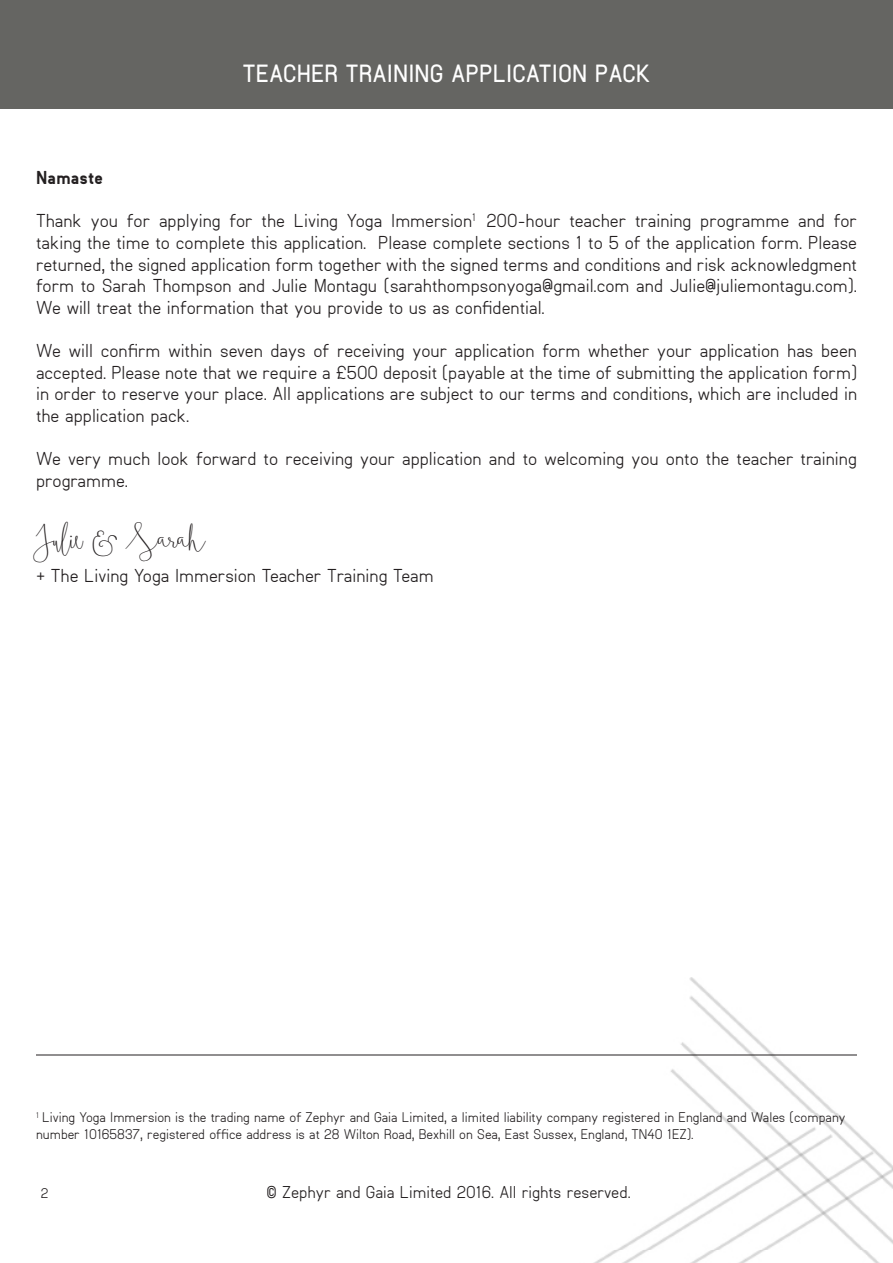
<style>
.page{position:relative;width:893px;height:1263px;background:#fff}
.page>*{position:absolute;margin:0;border:0;box-sizing:border-box;transform-origin:0 0}
.t1{font:43.5px "Boho Script";color:#231f20}
.t2{font:600 24px "Manifold CF";color:#fff}
.t3{font:18px/21.6px "Manifold CF";color:#231f20;text-align:justify}
.t4{font:700 18px "Manifold CF";color:#231f20}
.t5{font:16.5px "Manifold CF";color:#231f20}
.t6{font:13.5px/16.2px "Manifold CF";color:#231f20}
</style>
<div class="page">
<div style="left:0;top:0;width:893px;height:108px;background:#656562"></div>
<img style="left:536px;top:977px;width:357px;height:286px">
<hr style="left:36px;top:1054px;width:821px;height:1px;background:#231f20">
<h2 class="t2" style="left:243px;top:60px;width:409px">TEACHER TRAINING APPLICATION PACK</h2>
<p class="t4" style="left:36px;top:167px;width:69px">Namaste</p>
<p class="t3" style="left:36px;top:211px;width:823px">Thank you for applying for the Living Yoga Immersion<sup>1</sup> 200-hour teacher training programme and for taking the time to complete this application. Please complete sections 1 to 5 of the application form. Please returned, the signed application form together with the signed terms and conditions and risk acknowledgment form to Sarah Thompson and Julie Montagu (sarahthompsonyoga@gmail.com and Julie@juliemontagu.com).<br>We will treat the information that you provide to us as confidential.</p>
<p class="t3" style="left:36px;top:341px;width:823px">We will confirm within seven days of receiving your application form whether your application has been accepted. Please note that we require a £500 deposit (payable at the time of submitting the application form) in order to reserve your place. All applications are subject to our terms and conditions, which are included in the application pack.</p>
<p class="t3" style="left:36px;top:449px;width:822px">We very much look forward to receiving your application and to welcoming you onto the teacher training programme.</p>
<p class="t1" style="left:36px;top:516px;width:171px">Julie &amp; Sarah</p>
<p class="t3" style="left:36px;top:566px;width:399px">+ The Living Yoga Immersion Teacher Training Team</p>
<p class="t6" style="left:36px;top:1110px;width:811px"><sup>1</sup> Living Yoga Immersion is the trading name of Zephyr and Gaia Limited, a limited liability company registered in England and Wales (company number 10165837, registered office address is at 28 Wilton Road, Bexhill on Sea, East Sussex, England, TN40 1EZ).</p>
<p class="t6" style="left:41px;top:1185px;width:9px">2</p>
<p class="t5" style="left:267px;top:1180px;width:365px">© Zephyr and Gaia Limited 2016. All rights reserved.</p>
</div>
